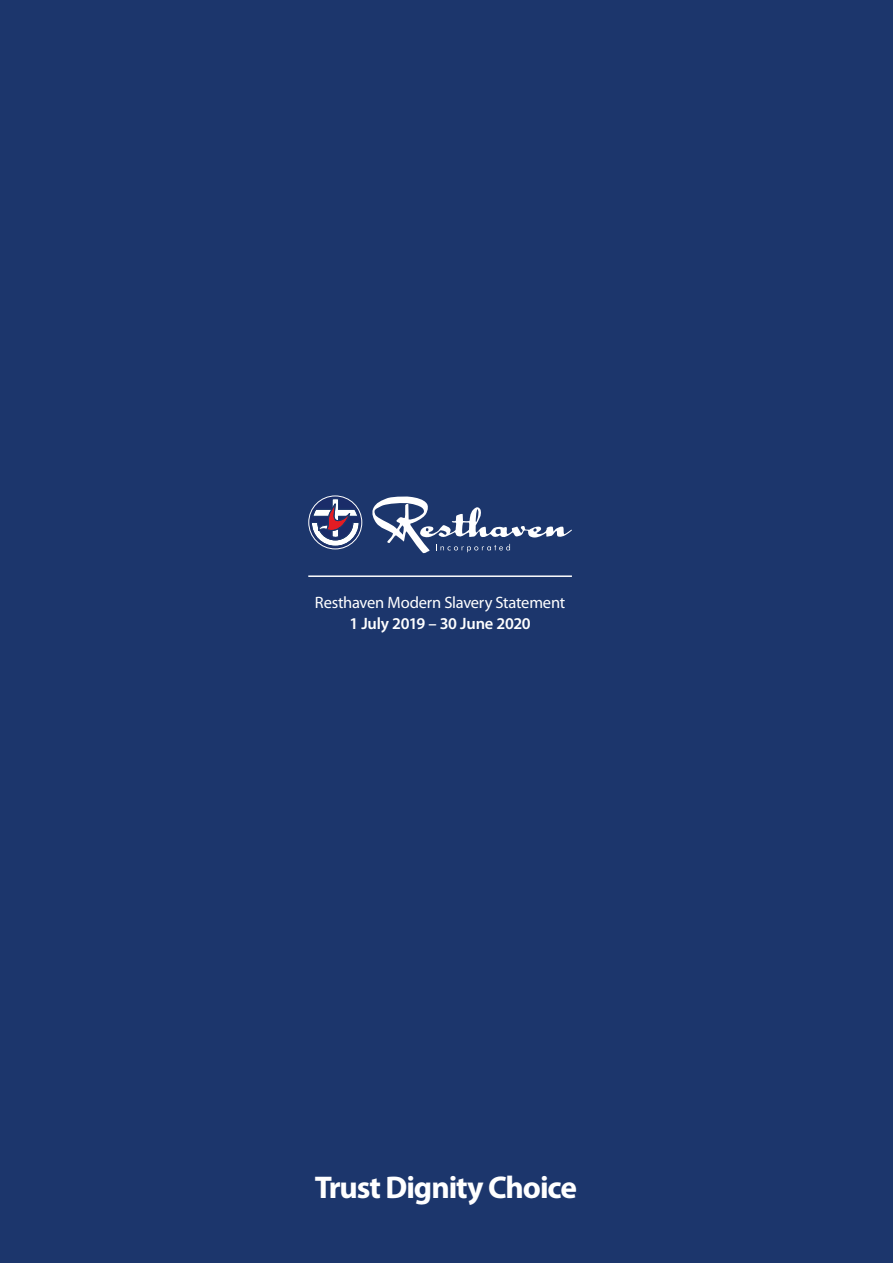
<style>
.page{position:relative;width:893px;height:1263px;background:#1c366c}
.page>*{position:absolute;margin:0;border:0;box-sizing:border-box;transform-origin:0 0}
.t1{font:700 31.5px "Myriad Pro";letter-spacing:-.035em;color:#fff}
.t2{font:16.5px "Myriad Pro";letter-spacing:-.01em;color:#fff}
.t3{font:600 16.5px "Myriad Pro";letter-spacing:-.015em;color:#fff}
</style>
<div class="page">
<svg style="left:309px;top:496px;width:53px;height:53px"></svg>
<div style="left:308px;top:495px;width:54px;height:54px;border:1px solid #fff;border-radius:50%"></div>
<svg style="left:311px;top:498px;width:48px;height:48px"></svg>
<svg style="left:372px;top:496px;width:200px;height:58px"></svg>
<hr style="left:308px;top:575px;width:264px;height:2px;background:#fff">
<p class="t2" style="left:315px;top:592px;width:252px">Resthaven Modern Slavery Statement</p>
<p class="t3" style="left:349px;top:613px;width:183px">1 July 2019 – 30 June 2020</p>
<p class="t1" style="left:315px;top:1167px;width:264px">Trust Dignity Choice</p>
</div>
